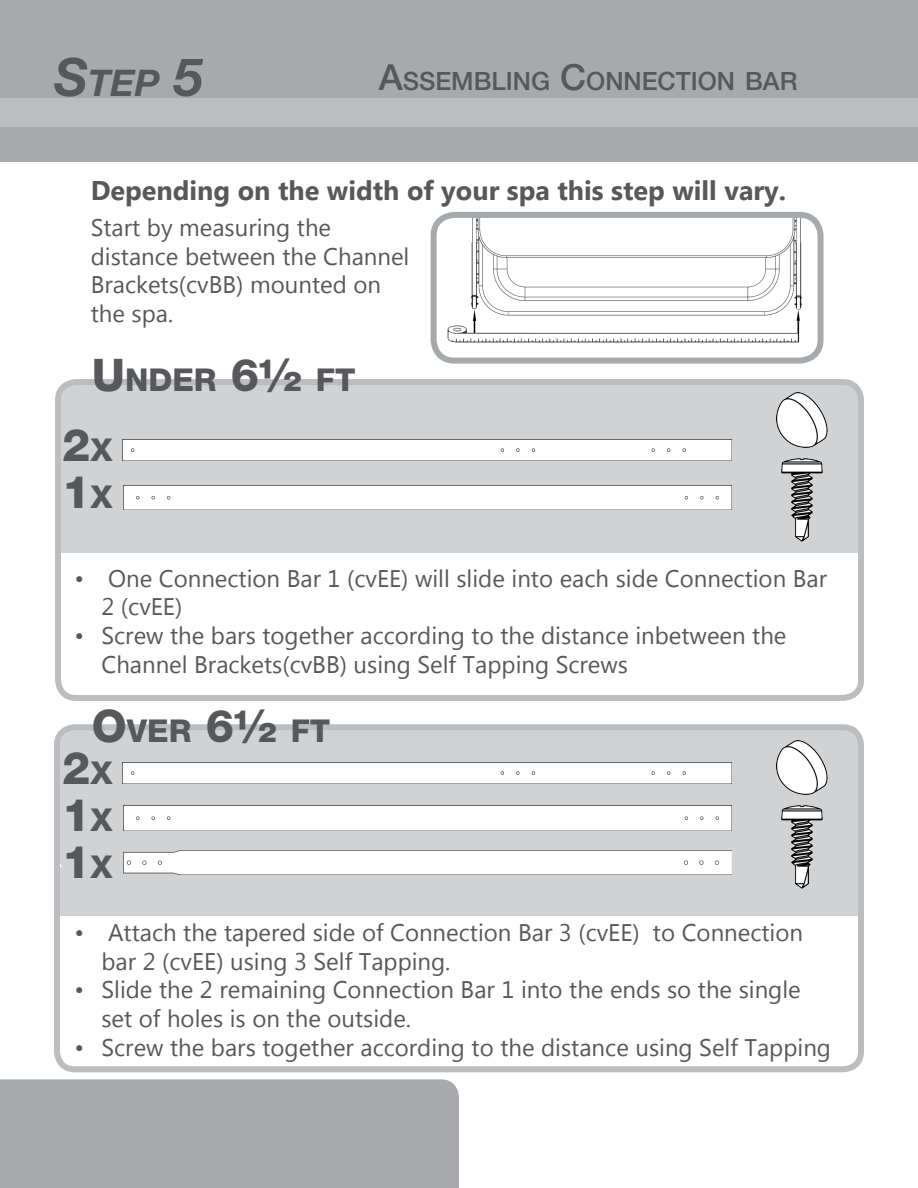
<style>
.page{position:relative;width:918px;height:1188px;background:#fff}
.page>*{position:absolute;margin:0;border:0;box-sizing:border-box;transform-origin:0 0}
.Step_heading{font:800 45px "Helvetica Neue";color:#57585a}
.Step_heading-2{font:italic 700 36.75px "Helvetica Neue";color:#57585a}
.Step_heading-3{font:800 31.5px "Helvetica Neue";color:#57585a}
.body_text{font:700 27px "Myanmar Text";color:#57585a}
.STEP_DISCRIPTION{font:500 25.2px "Helvetica Neue";color:#57585a}
.body_text-2{font:24px/28.8px "Myanmar Text";color:#57585a}
.s1{font-size:52.5px}
.s2{font-size:36px}
.s3{font-size:45px}
.s4{font-size:31.5px}
</style>
<div class="page">
<div style="left:59px;top:379px;width:802px;height:133px;background:#d1d2d4;border-radius:18px"></div>
<div style="left:59px;top:727px;width:803px;height:147px;background:#d1d2d4;border-radius:18px"></div>
<div style="left:59px;top:488px;width:802px;height:65px;background:#d1d2d4"></div>
<div style="left:59px;top:867px;width:803px;height:49px;background:#d1d2d4"></div>
<div style="left:55px;top:379px;width:809px;height:322px;border:6px solid #bcbdc0;border-radius:18px"></div>
<div style="left:54px;top:724px;width:810px;height:348px;border:6px solid #bcbdc0;border-radius:18px"></div>
<div style="left:0;top:1079px;width:459px;height:109px;background:#a8a9ad"></div>
<div style="left:0;top:0;width:918px;height:162px;background:#a8a9ad"></div>
<div style="left:0;top:98px;width:918px;height:29px;background:#bcbdc0"></div>
<div style="left:123px;top:485px;width:609px;height:24px;background:#fff"></div>
<div style="left:123px;top:806px;width:609px;height:24px;background:#fff"></div>
<div style="left:123px;top:851px;width:609px;height:24px;background:#fff"></div>
<div style="left:123px;top:763px;width:609px;height:21px;background:#fff"></div>
<div style="left:123px;top:440px;width:609px;height:20px;background:#fff"></div>
<img style="left:443px;top:219px;width:374px;height:138px">
<div style="left:431px;top:212px;width:393px;height:152px;border:6px solid #a7aaac;border-radius:21px"></div>
<img style="left:781px;top:458px;width:42px;height:84px">
<img style="left:781px;top:806px;width:42px;height:83px">
<img style="left:777px;top:393px;width:50px;height:55px">
<img style="left:777px;top:740px;width:50px;height:55px">
<p class="Step_heading-2" style="left:54px;top:60px;width:151px"><span class="s1">S</span>tep <span class="s1">5</span></p>
<p class="STEP_DISCRIPTION" style="left:379px;top:66px;width:420px"><span class="s2">A</span>SSEMBLING <span class="s2">C</span>ONNECTION BAR</p>
<p class="body_text" style="left:91px;top:175px;width:697px">Depending on the width of your spa this step will vary.</p>
<p class="body_text-2" style="left:91px;top:213px;width:320px">Start by measuring the distance between the Channel<br>Brackets(cvBB) mounted on the spa.</p>
<p class="Step_heading-3" style="left:92px;top:361px;width:265px"><span class="s3">U</span>NDER <span class="s3">6½</span> FT</p>
<p class="Step_heading" style="left:62px;top:418px;width:52px">2<span class="s4">X</span></p>
<p class="Step_heading" style="left:62px;top:465px;width:52px">1<span class="s4">X</span></p>
<p class="body_text-2" style="left:101px;top:564px;width:727px;text-indent:-27px">• One Connection Bar 1 (cvEE) will slide into each side Connection Bar<br>2 (cvEE)</p>
<p class="body_text-2" style="left:101px;top:621px;width:687px;text-indent:-27px">• Screw the bars together according to the distance inbetween the<br>Channel Brackets(cvBB) using Self Tapping Screws</p>
<p class="Step_heading-3" style="left:92px;top:712px;width:240px"><span class="s3">O</span>VER <span class="s3">6½</span> FT</p>
<p class="Step_heading" style="left:62px;top:741px;width:52px">2<span class="s4">X</span></p>
<p class="Step_heading" style="left:62px;top:788px;width:52px">1<span class="s4">X</span></p>
<p class="Step_heading" style="left:62px;top:836px;width:52px">1<span class="s4">X</span></p>
<p class="body_text-2" style="left:101px;top:918px;width:703px;text-indent:-27px">• Attach the tapered side of Connection Bar 3 (cvEE) to Connection bar 2 (cvEE) using 3 Self Tapping.</p>
<p class="body_text-2" style="left:101px;top:976px;width:701px;text-indent:-27px">• Slide the 2 remaining Connection Bar 1 into the ends so the single set of holes is on the outside.</p>
<p class="body_text-2" style="left:74px;top:1033px;width:758px">• Screw the bars together according to the distance using Self Tapping</p>
</div>
